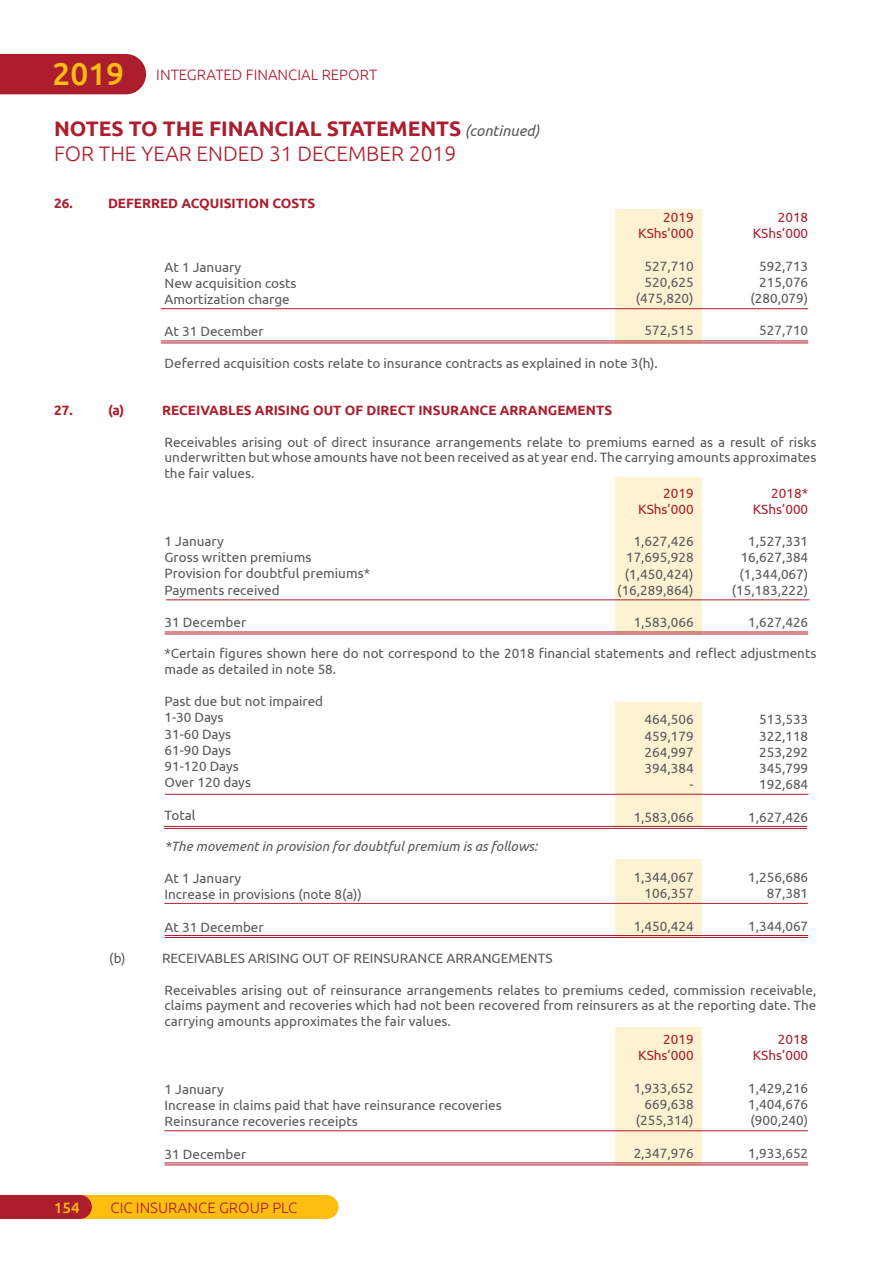
<style>
.page{position:relative;width:893px;height:1263px;background:#fff}
.page>*{position:absolute;margin:0;border:0;box-sizing:border-box;transform-origin:0 0}
.t1{font:500 31.5px "Ubuntu";color:#febe10}
.t2{font:700 21px/25.2px "Ubuntu";color:#ac1e2d}
.t3{font:300 15px "Ubuntu";color:#ac1e2d}
.t4{font:500 15px "Ubuntu";color:#febe10}
.t5{font:13.5px/16.2px "Ubuntu";color:#58595b;text-align:right}
.t6{font:700 13.5px "Ubuntu";color:#ac1e2d}
.t7{font:13.5px/16.2px "Ubuntu";color:#ac1e2d;text-align:right}
.t8{font:italic 13.5px "Ubuntu";color:#58595b}
.s1{font-weight:400;font-style:italic;font-size:15px;color:#58595b}
.s2{font-weight:300}
</style>
<div class="page">
<svg style="left:0;top:1195px;width:338px;height:24px;background:#e89319"></svg>
<div style="left:0;top:54px;width:146px;height:40px;background:#ac1e2d"></div>
<div style="left:615px;top:477px;width:87px;height:157px;background:#fdf2d1"></div>
<div style="left:615px;top:702px;width:87px;height:125px;background:#fdf2d1"></div>
<div style="left:615px;top:859px;width:87px;height:79px;background:#fdf2d1"></div>
<div style="left:615px;top:1027px;width:87px;height:138px;background:#fdf2d1"></div>
<div style="left:615px;top:209px;width:87px;height:134px;background:#fdf2d1"></div>
<hr style="left:166px;top:599px;width:643px;height:1px;background:#ac1e2d">
<hr style="left:165px;top:794px;width:643px;height:1px;background:#ac1e2d">
<hr style="left:164px;top:903px;width:644px;height:1px;background:#ac1e2d">
<hr style="left:164px;top:1130px;width:644px;height:1px;background:#ac1e2d">
<hr style="left:165px;top:633px;width:643px;height:1px;background:#ac1e2d">
<hr style="left:165px;top:631px;width:643px;height:1px;background:#ac1e2d">
<hr style="left:164px;top:828px;width:643px;height:1px;background:#ac1e2d">
<hr style="left:164px;top:826px;width:643px;height:1px;background:#ac1e2d">
<hr style="left:165px;top:937px;width:643px;height:1px;background:#ac1e2d">
<hr style="left:165px;top:935px;width:643px;height:1px;background:#ac1e2d">
<hr style="left:164px;top:1164px;width:644px;height:1px;background:#ac1e2d">
<hr style="left:164px;top:1162px;width:644px;height:1px;background:#ac1e2d">
<hr style="left:161px;top:342px;width:647px;height:1px;background:#ac1e2d">
<hr style="left:161px;top:340px;width:647px;height:1px;background:#ac1e2d">
<hr style="left:161px;top:308px;width:647px;height:1px;background:#ac1e2d">
<h1 class="t1" style="left:52px;top:54px;width:73px">2019</h1>
<h2 class="t2" style="left:54px;top:115px;width:487px">NOTES TO THE FINANCIAL STATEMENTS <span class="s1">(continued)<br></span><span class="s2">FOR THE YEAR ENDED 31 DECEMBER 2019</span></h2>
<p class="t6" style="left:54px;top:195px;width:20px">26.</p>
<p class="t6" style="left:108px;top:195px;width:209px">DEFERRED ACQUISITION COSTS</p>
<p class="t3" style="left:156px;top:66px;width:222px">INTEGRATED FINANCIAL REPORT</p>
<p class="t7" style="left:638px;top:209px;width:57px">2019<br>KShs’000</p>
<p class="t5" style="left:636px;top:257px;width:59px">527,710<br>520,625 (475,820)</p>
<p class="t5" style="left:645px;top:322px;width:51px">572,515</p>
<p class="t5" style="left:165px;top:258px;width:134px;text-align:left">At 1 January<br>New acquisition costs<br>Amortization charge</p>
<p class="t5" style="left:165px;top:323px;width:101px">At 31 December</p>
<p class="t5" style="left:165px;top:355px;width:495px">Deferred acquisition costs relate to insurance contracts as explained in note 3(h).</p>
<p class="t7" style="left:753px;top:209px;width:57px">2018<br>KShs’000</p>
<p class="t5" style="left:750px;top:257px;width:59px">592,713<br>215,076 (280,079)</p>
<p class="t5" style="left:759px;top:322px;width:51px">527,710</p>
<p class="t6" style="left:54px;top:402px;width:20px">27.</p>
<p class="t6" style="left:108px;top:402px;width:18px">(a)</p>
<p class="t6" style="left:162px;top:402px;width:452px">RECEIVABLES ARISING OUT OF DIRECT INSURANCE ARRANGEMENTS</p>
<p class="t5" style="left:165px;top:434px;width:653px;line-height:15.8px;text-align:justify">Receivables arising out of direct insurance arrangements relate to premiums earned as a result of risks underwritten but whose amounts have not been received as at year end. The carrying amounts approximates the fair values.</p>
<p class="t7" style="left:638px;top:484px;width:57px">2019<br>KShs’000</p>
<p class="t5" style="left:617px;top:533px;width:78px">1,627,426<br>17,695,928 (1,450,424) (16,289,864)</p>
<p class="t5" style="left:634px;top:614px;width:61px">1,583,066</p>
<p class="t7" style="left:753px;top:484px;width:57px">2018*<br>KShs’000</p>
<p class="t5" style="left:732px;top:533px;width:78px">1,527,331<br>16,627,384 (1,344,067) (15,183,222)</p>
<p class="t5" style="left:748px;top:614px;width:61px">1,627,426</p>
<p class="t5" style="left:165px;top:533px;width:207px;text-align:left">1 January<br>Gross written premiums<br>Provision for doubtful premiums*<br>Payments received</p>
<p class="t5" style="left:165px;top:614px;width:83px">31 December</p>
<p class="t5" style="left:165px;top:645px;width:653px;line-height:15.8px;text-align:left">*Certain figures shown here do not correspond to the 2018 financial statements and reflect adjustments made as detailed in note 58.</p>
<p class="t5" style="left:165px;top:693px;width:160px;text-align:left">Past due but not impaired<br>1-30 Days<br>31-60 Days<br>61-90 Days<br>91-120 Days<br>Over 120 days</p>
<p class="t5" style="left:165px;top:806px;width:33px">Total</p>
<p class="t8" style="left:165px;top:838px;width:374px">*The movement in provision for doubtful premium is as follows:</p>
<p class="t5" style="left:165px;top:870px;width:199px;text-align:left">At 1 January<br>Increase in provisions (note 8(a))</p>
<p class="t5" style="left:165px;top:918px;width:101px">At 31 December</p>
<p class="t5" style="left:645px;top:711px;width:51px">464,506<br>459,179<br>264,997<br>394,384 -</p>
<p class="t5" style="left:634px;top:808px;width:61px">1,583,066</p>
<p class="t5" style="left:759px;top:711px;width:51px;text-align:justify">513,533<br>322,118<br>253,292<br>345,799<br>192,684</p>
<p class="t5" style="left:748px;top:808px;width:61px">1,627,426</p>
<p class="t5" style="left:634px;top:869px;width:61px">1,344,067<br>106,357</p>
<p class="t5" style="left:634px;top:917px;width:61px">1,450,424</p>
<p class="t5" style="left:748px;top:869px;width:61px">1,256,686<br>87,381</p>
<p class="t5" style="left:748px;top:917px;width:61px">1,344,067</p>
<p class="t5" style="left:109px;top:950px;width:18px">(b)</p>
<p class="t5" style="left:162px;top:950px;width:392px">RECEIVABLES ARISING OUT OF REINSURANCE ARRANGEMENTS</p>
<p class="t5" style="left:165px;top:981px;width:653px;line-height:15.8px;text-align:justify">Receivables arising out of reinsurance arrangements relates to premiums ceded, commission receivable, claims payment and recoveries which had not been recovered from reinsurers as at the reporting date. The carrying amounts approximates the fair values.</p>
<p class="t4" style="left:54px;top:1198px;width:27px">154</p>
<p class="t5" style="left:165px;top:1081px;width:339px;text-align:left">1 January<br>Increase in claims paid that have reinsurance recoveries<br>Reinsurance recoveries receipts</p>
<p class="t5" style="left:165px;top:1145px;width:83px">31 December</p>
<p class="t3" style="left:111px;top:1198px;width:188px">CIC INSURANCE GROUP PLC</p>
<p class="t7" style="left:638px;top:1031px;width:57px">2019<br>KShs’000</p>
<p class="t5" style="left:634px;top:1079px;width:61px">1,933,652<br>669,638 (255,314)</p>
<p class="t5" style="left:634px;top:1144px;width:61px">2,347,976</p>
<p class="t7" style="left:753px;top:1031px;width:57px">2018<br>KShs’000</p>
<p class="t5" style="left:748px;top:1079px;width:61px;text-align:justify">1,429,216<br>1,404,676 (900,240)</p>
<p class="t5" style="left:748px;top:1144px;width:61px">1,933,652</p>
</div>
